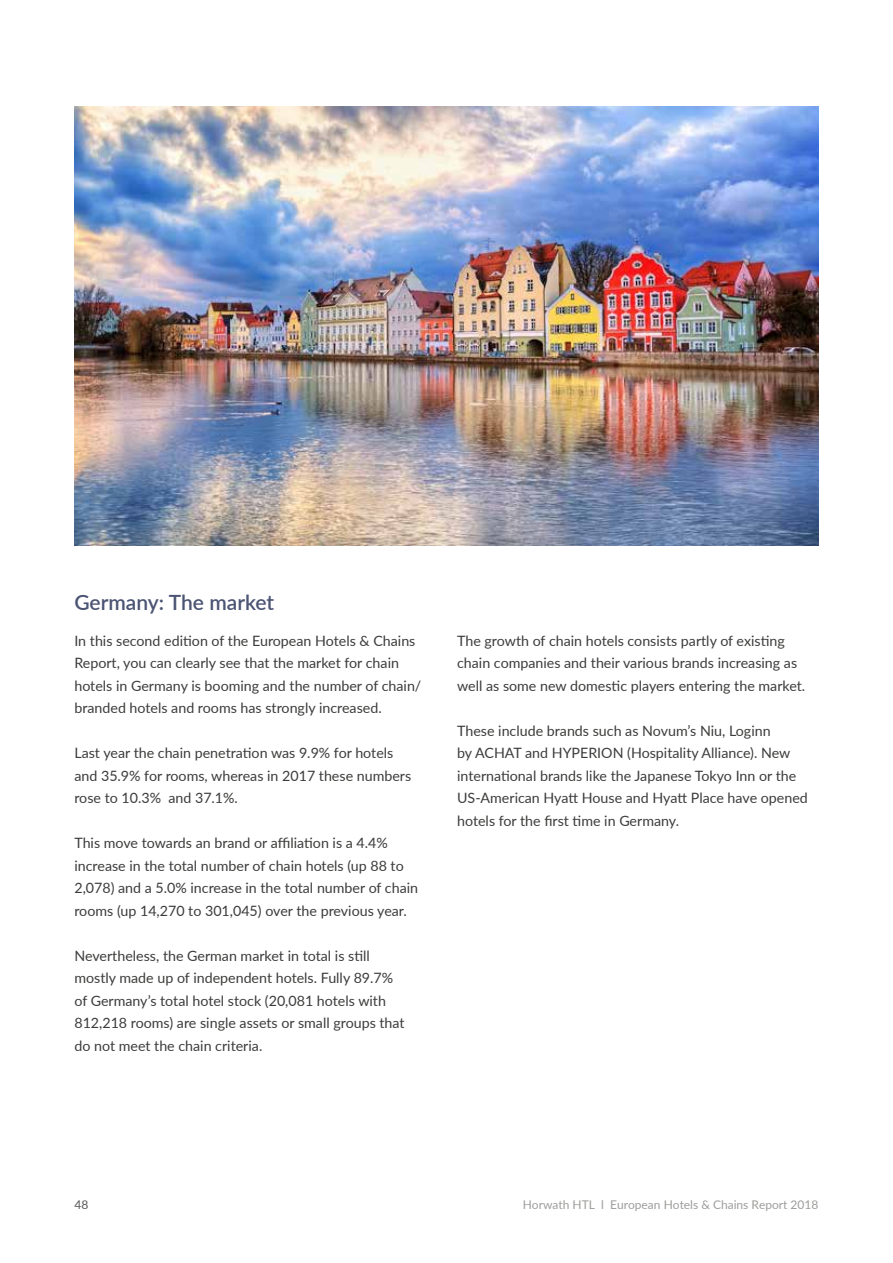
<style>
.page{position:relative;width:893px;height:1263px;background:#fff}
.page>*{position:absolute;margin:0;border:0;box-sizing:border-box;transform-origin:0 0}
.t1{font:600 21px "Lato";color:#4b5473}
.t2{font:14.25px/22.5px "Lato";color:#3c3c3b}
.t3{font:12px "Lato";color:#9d9d9c}
.t4{font:12px "Lato";color:#575756}
</style>
<div class="page">
<img style="left:74px;top:106px;width:745px;height:439px">
<h1 class="t1" style="left:74px;top:587px;width:201px">Germany: The market</h1>
<p class="t2" style="left:74px;top:629px;width:348px">In this second edition of the European Hotels &amp; Chains Report, you can clearly see that the market for chain hotels in Germany is booming and the number of chain/ branded hotels and rooms has strongly increased.</p>
<p class="t2" style="left:74px;top:741px;width:338px">Last year the chain penetration was 9.9% for hotels and 35.9% for rooms, whereas in 2017 these numbers rose to 10.3% and 37.1%.</p>
<p class="t2" style="left:74px;top:831px;width:345px">This move towards an brand or affiliation is a 4.4% increase in the total number of chain hotels (up 88 to 2,078) and a 5.0% increase in the total number of chain rooms (up 14,270 to 301,045) over the previous year.</p>
<p class="t2" style="left:74px;top:944px;width:332px">Nevertheless, the German market in total is still mostly made up of independent hotels. Fully 89.7% of Germany’s total hotel stock (20,081 hotels with 812,218 rooms) are single assets or small groups that do not meet the chain criteria.</p>
<p class="t2" style="left:457px;top:629px;width:350px">The growth of chain hotels consists partly of existing chain companies and their various brands increasing as well as some new domestic players entering the market.</p>
<p class="t2" style="left:457px;top:719px;width:352px">These include brands such as Novum’s Niu, Loginn<br>by ACHAT and HYPERION (Hospitality Alliance). New international brands like the Japanese Tokyo Inn or the US-American Hyatt House and Hyatt Place have opened hotels for the first time in Germany.</p>
<p class="t4" style="left:74px;top:1196px;width:15px">48</p>
<p class="t3" style="left:523px;top:1196px;width:297px">Horwath HTL l European Hotels &amp; Chains Report 2018</p>
</div>
